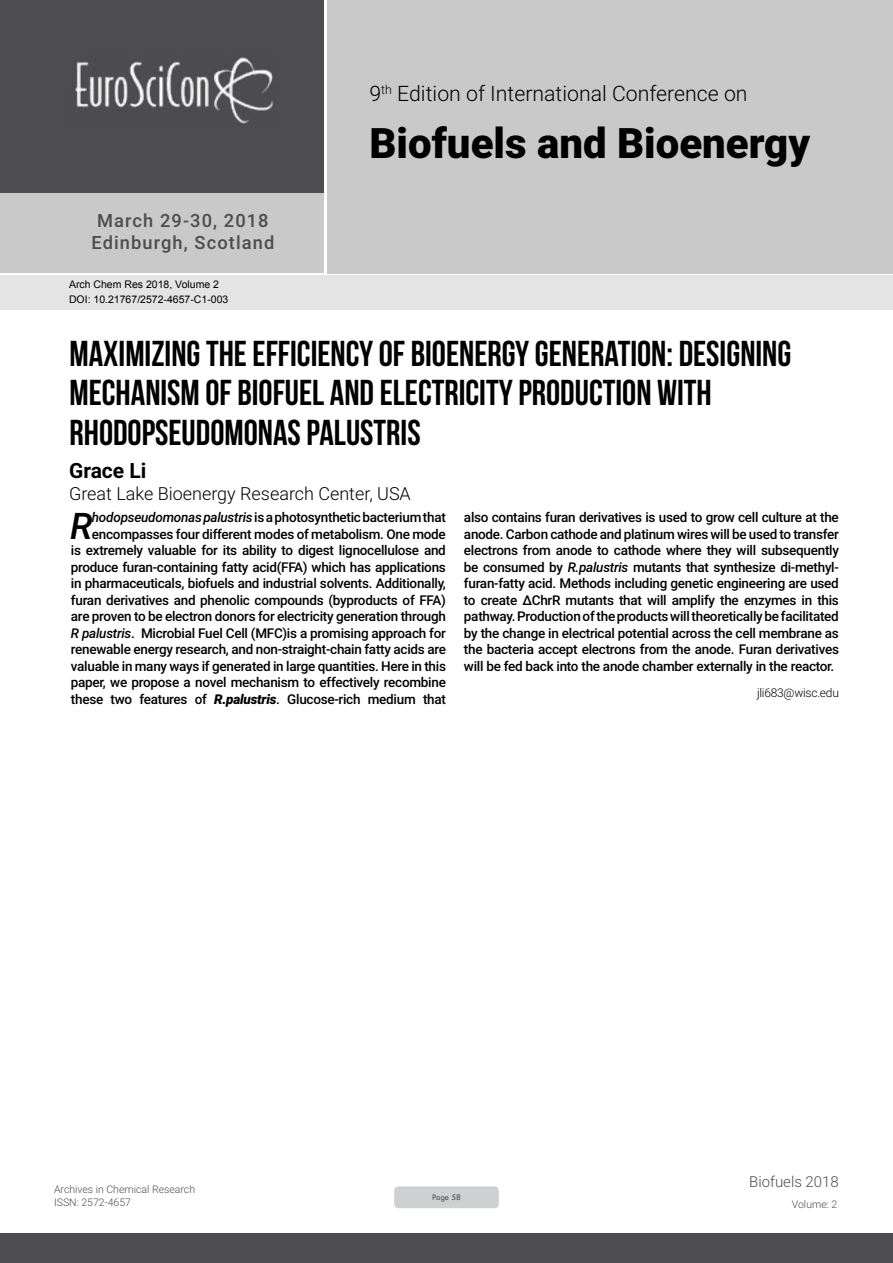
<style>
.page{position:relative;width:893px;height:1263px;background:#fff}
.page>*{position:absolute;margin:0;border:0;box-sizing:border-box;transform-origin:0 0}
.t1{font:900 42px "Roboto";color:#000}
.t2{font:italic 500 36.75px "Roboto";color:#000}
.t3{font:36px/39.6px "Bebas Neue";color:#000}
.t4{font:300 21.3px "Roboto";color:#000}
.t5{font:700 21px "Roboto";color:#000}
.t6{font:500 18.3px/21.9px "Roboto";letter-spacing:.06em;color:#4d4d4f;text-align:center}
.t7{font:300 18px "Roboto";color:#000}
.t8{font:300 15px "Roboto";color:#4d4d4f}
.t9{font:500 13.5px/16.5px "Roboto";letter-spacing:-.02em;color:#000;text-align:right}
.t10{font:300 12px "Roboto";letter-spacing:-.02em;color:#000}
.t11{font:10.5px/14.4px "Arial";color:#000}
.t12{font:300 10.5px/13.5px "Roboto";color:#4d4d4f}
.t13{font:9px "Tw Cen";letter-spacing:-.02em;color:#4d4d4f;scale:.95 1}
.s1{font-style:italic}
.s2{font-weight:900;font-style:italic}
</style>
<div class="page">
<div style="left:0;top:0;width:323px;height:193px;background:#4d4d4f"></div>
<div style="left:1px;top:193px;width:323px;height:80px;background:#c9c9ca"></div>
<div style="left:327px;top:0;width:566px;height:273px;background:#c9c9ca"></div>
<img style="left:75px;top:57px;width:199px;height:67px">
<div style="left:0;top:1233px;width:893px;height:30px;background:#4d4d4f"></div>
<div style="left:1px;top:275px;width:892px;height:35px;background:#e4e4e4"></div>
<div style="left:394px;top:1186px;width:105px;height:22px;background:#cfd0d2;border-radius:4px"></div>
<h3 class="t6" style="left:92px;top:209px;width:184px">March 29-30, 2018<br>Edinburgh, Scotland</h3>
<p class="t11" style="left:69px;top:278px;width:161px">Arch Chem Res 2018, Volume 2<br>DOI: 10.21767/2572-4657-C1-003</p>
<h3 class="t4" style="left:369px;top:78px;width:380px">9<sup>th</sup> Edition of International Conference on</h3>
<h1 class="t1" style="left:369px;top:113px;width:442px">Biofuels and Bioenergy</h1>
<h3 class="t3" style="left:69px;top:333px;width:723px">MAXIMIZING THE EFFICIENCY OF BIOENERGY GENERATION: DESIGNING<br>MECHANISM OF BIOFUEL AND ELECTRICITY PRODUCTION WITH<br>RHODOPSEUDOMONAS PALUSTRIS</h3>
<h3 class="t5" style="left:69px;top:456px;width:79px">Grace Li</h3>
<h3 class="t7" style="left:69px;top:481px;width:343px">Great Lake Bioenergy Research Center, USA</h3>
<p class="t9" style="left:71px;top:509px;width:376px"><span class="s1">hodopseudomonas palustris</span> is a photosynthetic bacterium that encompasses four different modes of metabolism. One mode<br>is extremely valuable for its ability to digest lignocellulose and produce furan-containing fatty acid(FFA) which has applications in pharmaceuticals, biofuels and industrial solvents. Additionally, furan derivatives and phenolic compounds (byproducts of FFA) are proven to be electron donors for electricity generation through <span class="s1">R palustris</span>. Microbial Fuel Cell (MFC)is a promising approach for renewable energy research, and non-straight-chain fatty acids are valuable in many ways if generated in large quantities. Here in this paper, we propose a novel mechanism to effectively recombine these two features of <span class="s2">R.palustris</span>. Glucose-rich medium that</p>
<p class="t9" style="left:464px;top:509px;width:376px;text-align:justify">also contains furan derivatives is used to grow cell culture at the anode. Carbon cathode and platinum wires will be used to transfer electrons from anode to cathode where they will subsequently be consumed by <span class="s1">R.palustris</span> mutants that synthesize di-methyl&shy;furan-fatty acid. Methods including genetic engineering are used to create ∆ChrR mutants that will amplify the enzymes in this pathway. Production of the products will theoretically be facilitated by the change in electrical potential across the cell membrane as the bacteria accept electrons from the anode. Furan derivatives will be fed back into the anode chamber externally in the reactor.</p>
<h2 class="t2" style="left:70px;top:500px;width:24px">R</h2>
<p class="t10" style="left:757px;top:684px;width:83px">jli683@wisc.edu</p>
<p class="t12" style="left:54px;top:1182px;width:143px">Archives in Chemical Research<br>ISSN: 2572-4657</p>
<p class="t13" style="left:432px;top:1192px;width:32px">Page 58</p>
<p class="t8" style="left:749px;top:1171px;width:91px">Biofuels 2018</p>
<p class="t12" style="left:792px;top:1197px;width:47px">Volume: 2</p>
</div>
